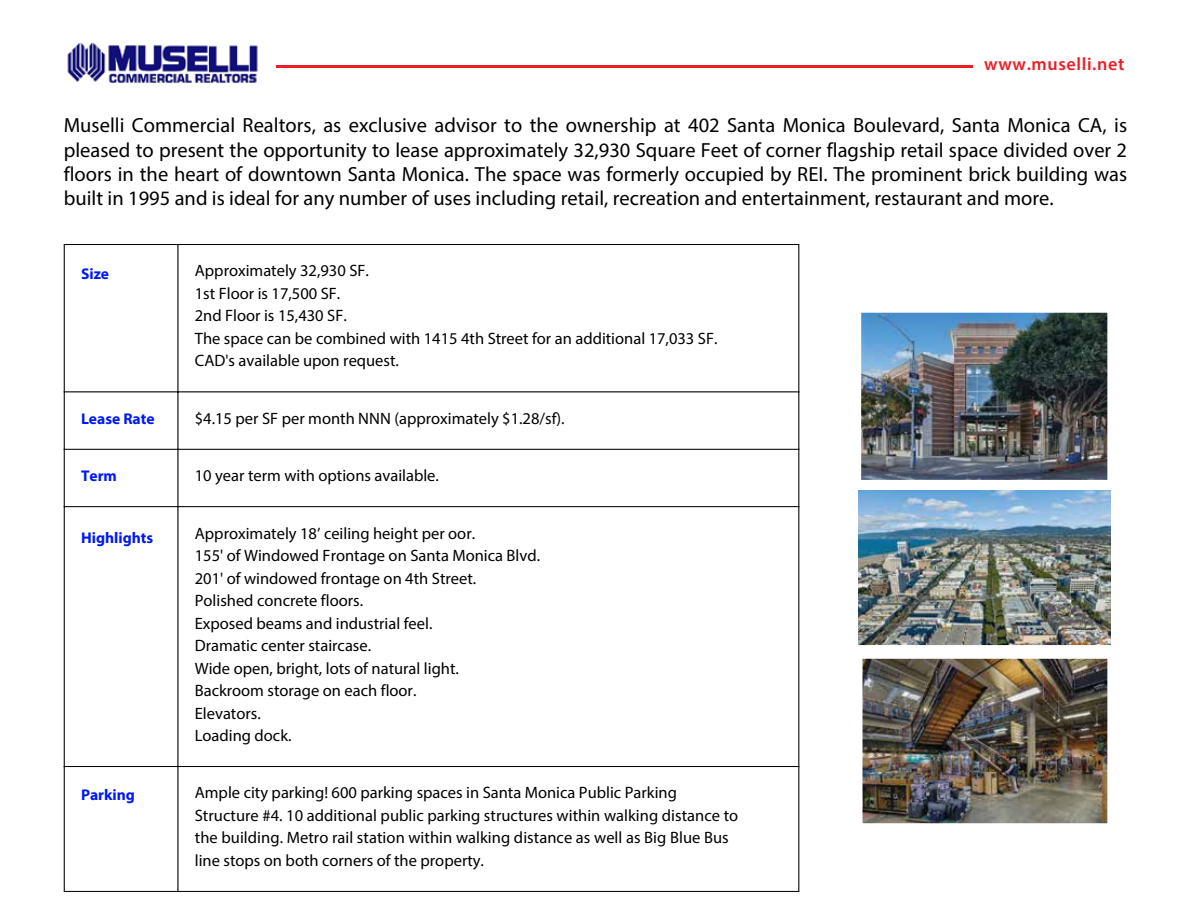
<style>
.page{position:relative;width:1188px;height:918px;background:#fff}
.page>*{position:absolute;margin:0;border:0;box-sizing:border-box;transform-origin:0 0}
.t1{font:20.55px/24.2px "Myriad Pro";color:#000;text-align:justify}
.t2{font:600 18px "Myriad Pro";letter-spacing:.035em;color:#ec1d25}
.t3{font:16.5px "Myriad Pro";color:#000}
.t4{font:700 15.6px "Myriad Pro";color:#0018f9}
</style>
<div class="page">
<hr style="left:276px;top:65px;width:697px;height:3px;background:#ec1d25">
<img style="left:67px;top:43px;width:191px;height:41px">
<img style="left:861px;top:312px;width:247px;height:168px">
<img style="left:859px;top:491px;width:252px;height:155px">
<img style="left:862px;top:658px;width:246px;height:166px">
<hr style="left:64px;top:245px;width:1px;height:646px;background:#000">
<hr style="left:178px;top:245px;width:1px;height:646px;background:#000">
<hr style="left:798px;top:245px;width:1px;height:646px;background:#000">
<hr style="left:64px;top:244px;width:735px;height:1px;background:#000">
<hr style="left:64px;top:391px;width:735px;height:1px;background:#000">
<hr style="left:64px;top:449px;width:735px;height:1px;background:#000">
<hr style="left:64px;top:506px;width:735px;height:1px;background:#000">
<hr style="left:64px;top:766px;width:735px;height:1px;background:#000">
<hr style="left:64px;top:891px;width:735px;height:1px;background:#000">
<p class="t2" style="left:984px;top:57px;width:142px">www.muselli.net</p>
<p class="t1" style="left:64px;top:115px;width:1065px">Muselli Commercial Realtors, as exclusive advisor to the ownership at 402 Santa Monica Boulevard, Santa Monica CA, is pleased to present the opportunity to lease approximately 32,930 Square Feet of corner flagship retail space divided over 2 floors in the heart of downtown Santa Monica. The space was formerly occupied by REI. The prominent brick building was built in 1995 and is ideal for any number of uses including retail, recreation and entertainment, restaurant and more.</p>
<p class="t4" style="left:81px;top:267px;width:30px">Size</p>
<p class="t3" style="left:195px;top:264px;width:176px">Approximately 32,930 SF.</p>
<p class="t3" style="left:195px;top:287px;width:147px">1st Floor is 17,500 SF.</p>
<p class="t3" style="left:195px;top:309px;width:153px">2nd Floor is 15,430 SF.</p>
<p class="t3" style="left:195px;top:332px;width:524px">The space can be combined with 1415 4th Street for an additional 17,033 SF.</p>
<p class="t3" style="left:195px;top:354px;width:206px">CAD's available upon request.</p>
<p class="t4" style="left:81px;top:412px;width:75px">Lease Rate</p>
<p class="t3" style="left:195px;top:411px;width:371px">$4.15 per SF per month NNN (approximately $1.28/sf).</p>
<p class="t4" style="left:81px;top:470px;width:37px">Term</p>
<p class="t3" style="left:195px;top:469px;width:246px">10 year term with options available.</p>
<p class="t4" style="left:81px;top:531px;width:74px">Highlights</p>
<p class="t3" style="left:195px;top:526px;width:282px">Approximately 18’ ceiling height per oor.</p>
<p class="t3" style="left:195px;top:549px;width:347px">155' of Windowed Frontage on Santa Monica Blvd.</p>
<p class="t3" style="left:195px;top:571px;width:283px">201' of windowed frontage on 4th Street.</p>
<p class="t3" style="left:195px;top:594px;width:170px">Polished concrete floors.</p>
<p class="t3" style="left:195px;top:616px;width:239px">Exposed beams and industrial feel.</p>
<p class="t3" style="left:195px;top:639px;width:178px">Dramatic center staircase.</p>
<p class="t3" style="left:195px;top:661px;width:266px">Wide open, bright, lots of natural light.</p>
<p class="t3" style="left:195px;top:684px;width:223px">Backroom storage on each floor.</p>
<p class="t3" style="left:195px;top:706px;width:67px">Elevators.</p>
<p class="t3" style="left:195px;top:729px;width:98px">Loading dock.</p>
<p class="t4" style="left:81px;top:788px;width:55px">Parking</p>
<p class="t3" style="left:195px;top:786px;width:484px">Ample city parking! 600 parking spaces in Santa Monica Public Parking</p>
<p class="t3" style="left:195px;top:809px;width:545px">Structure #4. 10 additional public parking structures within walking distance to</p>
<p class="t3" style="left:195px;top:831px;width:535px">the building. Metro rail station within walking distance as well as Big Blue Bus</p>
<p class="t3" style="left:195px;top:854px;width:291px">line stops on both corners of the property.</p>
</div>
